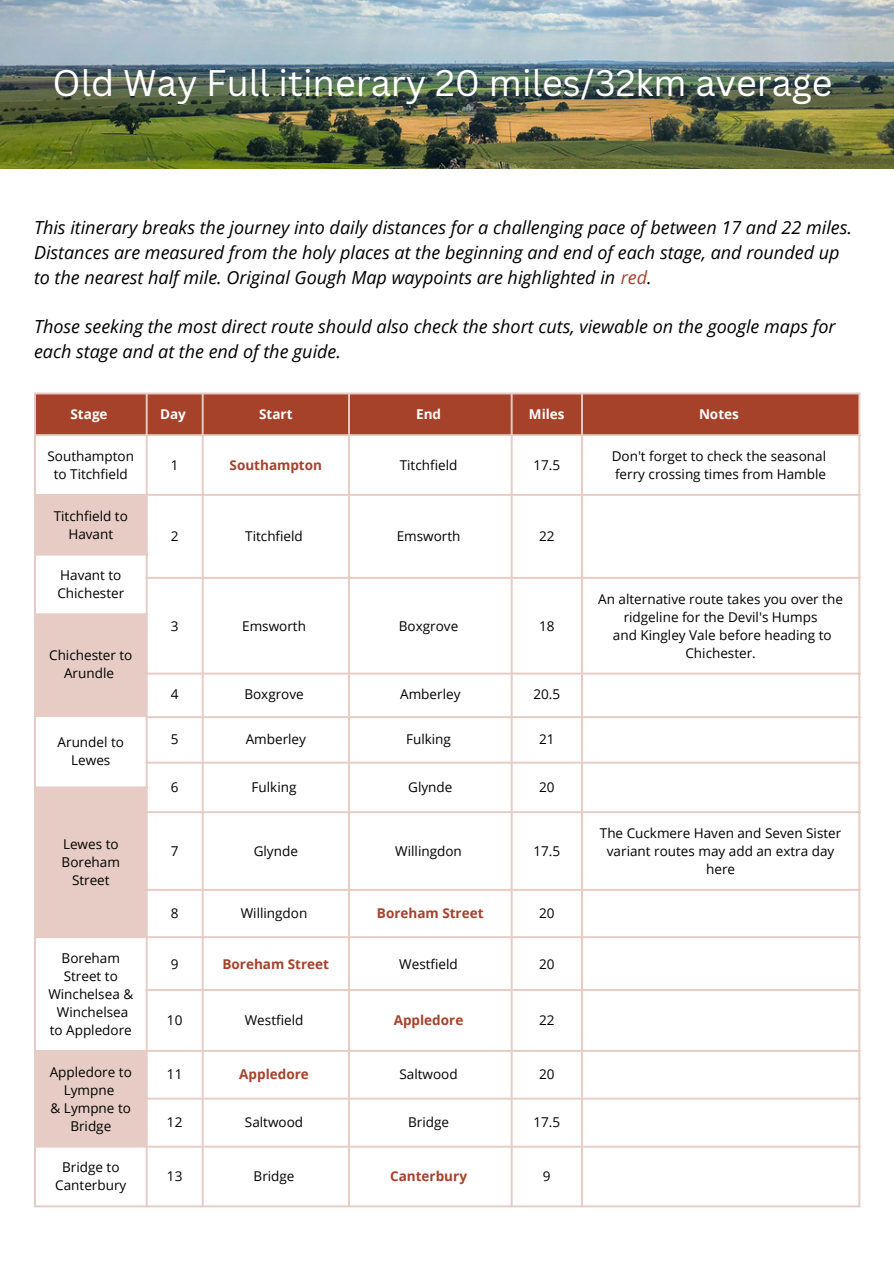
<style>
.page{position:relative;width:894px;height:1264px;background:#fff}
.page>*{position:absolute;margin:0;border:0;box-sizing:border-box;transform-origin:0 0}
.t1{font:36px "Canva Sans";color:#fff}
.t2{font:italic 18px/24.8px "Open Sans";color:#000}
.t3{font:13.5px/18px "Open Sans";color:#000;text-align:center}
.t4{font:700 13.5px "Open Sans";color:#a6412a}
.t5{font:700 13.5px "Open Sans";color:#fff}
.s1{color:#a6412a}
</style>
<div class="page">
<div style="left:36px;top:394px;width:822px;height:40px;background:#a6412a"></div>
<svg style="left:36px;top:496px;width:110px;height:649px;fill:#e6ccc4"></svg>
<hr style="left:34px;top:394px;width:2px;height:811px;background:#e6ccc4">
<hr style="left:146px;top:394px;width:2px;height:811px;background:#e6ccc4">
<hr style="left:202px;top:394px;width:2px;height:811px;background:#e6ccc4">
<hr style="left:348px;top:394px;width:2px;height:811px;background:#e6ccc4">
<hr style="left:510px;top:394px;width:2px;height:811px;background:#e6ccc4">
<hr style="left:581px;top:394px;width:2px;height:811px;background:#e6ccc4">
<hr style="left:858px;top:394px;width:2px;height:811px;background:#e6ccc4">
<hr style="left:34px;top:392px;width:826px;height:2px;background:#e6ccc4">
<hr style="left:34px;top:434px;width:826px;height:2px;background:#e6ccc4">
<hr style="left:34px;top:494px;width:826px;height:2px;background:#e6ccc4">
<hr style="left:34px;top:553px;width:114px;height:2px;background:#e6ccc4">
<hr style="left:146px;top:577px;width:714px;height:2px;background:#e6ccc4">
<hr style="left:34px;top:613px;width:114px;height:2px;background:#e6ccc4">
<hr style="left:146px;top:672px;width:714px;height:2px;background:#e6ccc4">
<hr style="left:34px;top:715px;width:114px;height:2px;background:#e6ccc4">
<hr style="left:146px;top:716px;width:714px;height:2px;background:#e6ccc4">
<hr style="left:146px;top:761px;width:714px;height:2px;background:#e6ccc4">
<hr style="left:34px;top:786px;width:114px;height:2px;background:#e6ccc4">
<hr style="left:146px;top:811px;width:714px;height:2px;background:#e6ccc4">
<hr style="left:146px;top:888px;width:714px;height:2px;background:#e6ccc4">
<hr style="left:34px;top:936px;width:826px;height:2px;background:#e6ccc4">
<hr style="left:146px;top:989px;width:714px;height:2px;background:#e6ccc4">
<hr style="left:34px;top:1049px;width:826px;height:2px;background:#e6ccc4">
<hr style="left:146px;top:1097px;width:714px;height:2px;background:#e6ccc4">
<hr style="left:34px;top:1145px;width:826px;height:2px;background:#e6ccc4">
<hr style="left:34px;top:1205px;width:826px;height:2px;background:#e6ccc4">
<img style="left:0;top:0;width:893px;height:169px">
<h1 class="t1" style="left:52px;top:58px;width:781px">Old Way Full itinerary 20 miles/32km average</h1>
<p class="t2" style="left:34px;top:215px;width:819px">This itinerary breaks the journey into daily distances for a challenging pace of between 17 and 22 miles.<br>Distances are measured from the holy places at the beginning and end of each stage, and rounded up to the nearest half mile. Original Gough Map waypoints are highlighted in <span class="s1">red</span>.</p>
<h2 class="t2" style="left:34px;top:314px;width:803px">Those seeking the most direct route should also check the short cuts, viewable on the google maps for each stage and at the end of the guide.</h2>
<p class="t5" style="left:70px;top:405px;width:39px">Stage</p>
<p class="t5" style="left:160px;top:405px;width:27px">Day</p>
<p class="t5" style="left:259px;top:405px;width:35px">Start</p>
<p class="t5" style="left:416px;top:405px;width:26px">End</p>
<p class="t5" style="left:529px;top:405px;width:37px">Miles</p>
<p class="t5" style="left:698px;top:405px;width:41px">Notes</p>
<p class="t3" style="left:48px;top:446px;width:88px">Southampton to Titchfield</p>
<p class="t3" style="left:171px;top:455px;width:9px">1</p>
<p class="t4" style="left:229px;top:455px;width:94px">Southampton</p>
<p class="t3" style="left:399px;top:455px;width:59px">Titchfield</p>
<p class="t3" style="left:533px;top:455px;width:28px">17.5</p>
<p class="t3" style="left:611px;top:446px;width:216px;text-align:left">Don't forget to check the seasonal ferry crossing times from Hamble</p>
<p class="t3" style="left:54px;top:506px;width:76px">Titchfield to<br>Havant</p>
<p class="t3" style="left:171px;top:526px;width:9px">2</p>
<p class="t3" style="left:245px;top:526px;width:59px">Titchfield</p>
<p class="t3" style="left:396px;top:526px;width:65px">Emsworth</p>
<p class="t3" style="left:539px;top:526px;width:17px">22</p>
<p class="t3" style="left:57px;top:566px;width:68px;text-align:left">Havant to<br>Chichester</p>
<p class="t3" style="left:171px;top:616px;width:9px">3</p>
<p class="t3" style="left:242px;top:616px;width:65px">Emsworth</p>
<p class="t3" style="left:399px;top:616px;width:61px">Boxgrove</p>
<p class="t3" style="left:539px;top:616px;width:17px">18</p>
<p class="t3" style="left:598px;top:589px;width:246px">An alternative route takes you over the ridgeline for the Devil's Humps<br>and Kingley Vale before heading to</p>
<p class="t3" style="left:49px;top:646px;width:85px">Chichester to</p>
<p class="t3" style="left:685px;top:643px;width:72px">Chichester.</p>
<p class="t3" style="left:64px;top:664px;width:51px">Arundle</p>
<p class="t3" style="left:171px;top:685px;width:9px">4</p>
<p class="t3" style="left:244px;top:685px;width:61px">Boxgrove</p>
<p class="t3" style="left:400px;top:685px;width:62px">Amberley</p>
<p class="t3" style="left:533px;top:685px;width:28px">20.5</p>
<p class="t3" style="left:58px;top:733px;width:68px">Arundel to<br>Lewes</p>
<p class="t3" style="left:171px;top:729px;width:9px">5</p>
<p class="t3" style="left:245px;top:729px;width:62px">Amberley</p>
<p class="t3" style="left:406px;top:729px;width:46px">Fulking</p>
<p class="t3" style="left:539px;top:729px;width:17px">21</p>
<p class="t3" style="left:171px;top:777px;width:9px">6</p>
<p class="t3" style="left:251px;top:777px;width:46px">Fulking</p>
<p class="t3" style="left:408px;top:777px;width:46px">Glynde</p>
<p class="t3" style="left:539px;top:777px;width:17px">20</p>
<p class="t3" style="left:62px;top:835px;width:60px">Lewes to<br>Boreham<br>Street</p>
<p class="t3" style="left:171px;top:841px;width:9px">7</p>
<p class="t3" style="left:254px;top:841px;width:46px">Glynde</p>
<p class="t3" style="left:395px;top:841px;width:68px">Willingdon</p>
<p class="t3" style="left:533px;top:841px;width:28px">17.5</p>
<p class="t3" style="left:171px;top:903px;width:9px">8</p>
<p class="t3" style="left:241px;top:903px;width:68px">Willingdon</p>
<p class="t4" style="left:377px;top:903px;width:108px">Boreham Street</p>
<p class="t3" style="left:539px;top:903px;width:17px">20</p>
<p class="t3" style="left:48px;top:948px;width:86px">Boreham<br>Street to<br>Winchelsea &amp;<br>Winchelsea to Appledore</p>
<p class="t3" style="left:171px;top:954px;width:9px">9</p>
<p class="t4" style="left:222px;top:954px;width:108px">Boreham Street</p>
<p class="t3" style="left:399px;top:954px;width:60px">Westfield</p>
<p class="t3" style="left:539px;top:954px;width:17px">20</p>
<p class="t3" style="left:167px;top:1010px;width:17px">10</p>
<p class="t3" style="left:245px;top:1010px;width:60px">Westfield</p>
<p class="t4" style="left:393px;top:1010px;width:71px">Appledore</p>
<p class="t3" style="left:539px;top:1010px;width:17px">22</p>
<p class="t3" style="left:50px;top:1062px;width:84px">Appledore to<br>Lympne<br>&amp; Lympne to<br>Bridge</p>
<p class="t3" style="left:167px;top:1064px;width:17px">11</p>
<p class="t4" style="left:239px;top:1064px;width:71px">Appledore</p>
<p class="t3" style="left:399px;top:1064px;width:60px">Saltwood</p>
<p class="t3" style="left:539px;top:1064px;width:17px">20</p>
<p class="t3" style="left:167px;top:1112px;width:17px">12</p>
<p class="t3" style="left:245px;top:1112px;width:60px">Saltwood</p>
<p class="t3" style="left:408px;top:1112px;width:42px">Bridge</p>
<p class="t3" style="left:533px;top:1112px;width:28px">17.5</p>
<p class="t3" style="left:55px;top:1158px;width:73px">Bridge to<br>Canterbury</p>
<p class="t3" style="left:167px;top:1167px;width:17px">13</p>
<p class="t3" style="left:253px;top:1167px;width:42px">Bridge</p>
<p class="t4" style="left:390px;top:1166px;width:78px">Canterbury</p>
<p class="t3" style="left:543px;top:1167px;width:9px">9</p>
<p class="t3" style="left:599px;top:823px;width:243px">The Cuckmere Haven and Seven Sister variant routes may add an extra day here</p>
</div>
